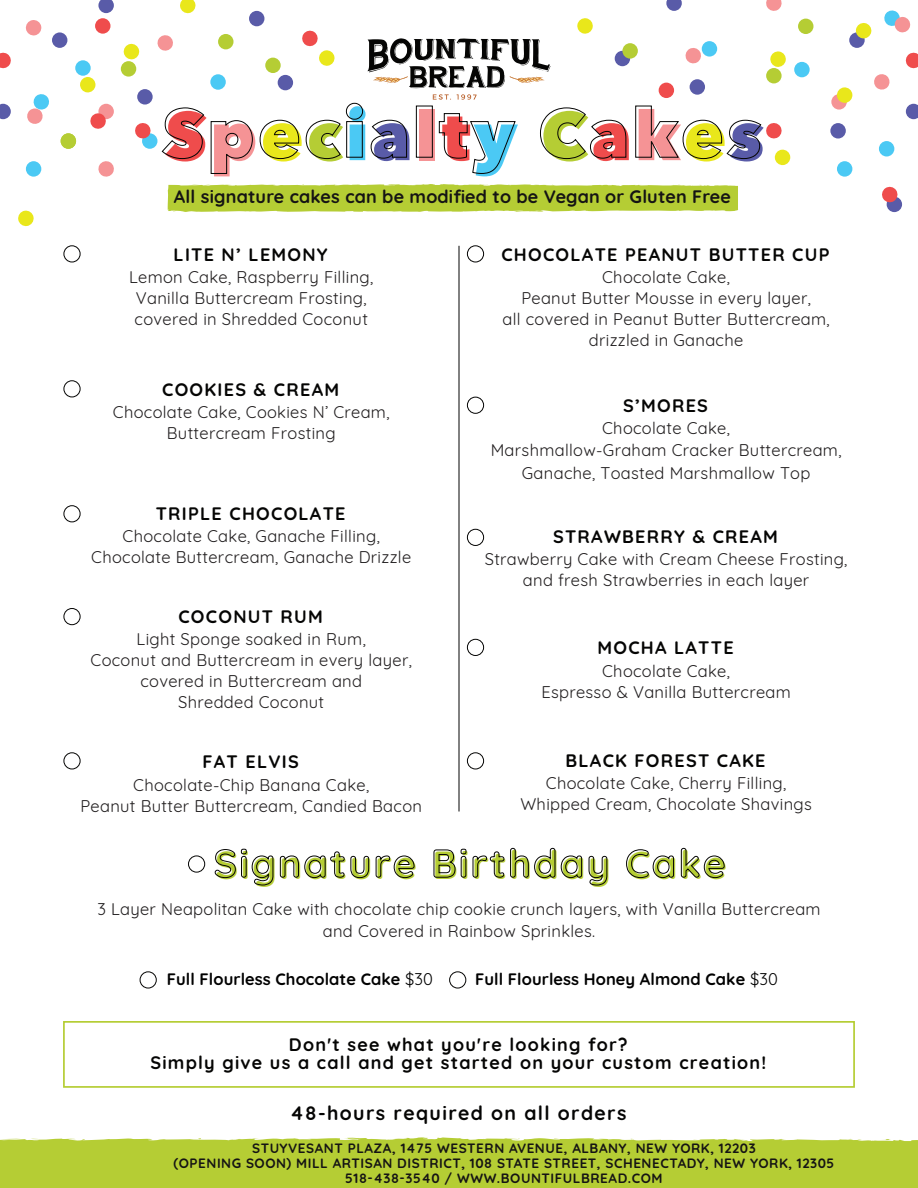
<style>
.page{position:relative;width:918px;height:1188px;background:#fff}
.page>*{position:absolute;margin:0;border:0;box-sizing:border-box;transform-origin:0 0}
.t1{font:700 39px "Quicksand";letter-spacing:.06em;color:#b5cd34}
.t2{font:700 19.5px "Quicksand";letter-spacing:.07em;color:#050504}
.t3{font:700 18px/18px "Quicksand";letter-spacing:.07em;color:#050504;text-align:center}
.t4{font:700 18px "Quicksand";letter-spacing:.01em;color:#151414}
.t5{font:16.5px/21px "Quicksand";letter-spacing:.02em;color:#201d1e;text-align:center}
.t6{font:700 16.5px "Quicksand";letter-spacing:.005em;color:#000}
.t7{font:700 13.5px/15px "Quicksand";letter-spacing:.04em;color:#151414;text-align:center}
.s1{font-weight:400}
</style>
<div class="page">
<svg style="left:168px;top:184px;width:571px;height:28px;background:#bad042"></svg>
<div style="left:63px;top:1021px;width:792px;height:67px;border:2px solid #b5cd34"></div>
<div style="left:419px;top:109px;width:16px;height:51px;background:#f59395"></div>
<svg style="left:161px;top:102px;width:248px;height:74px"></svg>
<div style="left:416px;top:106px;width:17px;height:52px;border:1px solid #050504"></div>
<svg style="left:438px;top:113px;width:80px;height:63px"></svg>
<svg style="left:540px;top:107px;width:89px;height:55px"></svg>
<svg style="left:368px;top:38px;width:182px;height:50px"></svg>
<svg style="left:433px;top:94px;width:18px;height:6px"></svg>
<svg style="left:457px;top:94px;width:20px;height:6px"></svg>
<hr style="left:459px;top:246px;width:1px;height:566px;background:#050504">
<div style="left:64px;top:246px;width:16px;height:16px;border:1px solid #050504;border-radius:50%"></div>
<div style="left:64px;top:381px;width:16px;height:16px;border:1px solid #050504;border-radius:50%"></div>
<div style="left:64px;top:506px;width:16px;height:16px;border:1px solid #050504;border-radius:50%"></div>
<div style="left:64px;top:753px;width:16px;height:16px;border:1px solid #050504;border-radius:50%"></div>
<div style="left:64px;top:608px;width:16px;height:17px;border:1px solid #050504;border-radius:50%"></div>
<div style="left:467px;top:246px;width:17px;height:16px;border:1px solid #050504;border-radius:50%"></div>
<div style="left:467px;top:397px;width:17px;height:17px;border:1px solid #050504;border-radius:50%"></div>
<div style="left:467px;top:529px;width:17px;height:17px;border:1px solid #050504;border-radius:50%"></div>
<div style="left:467px;top:753px;width:17px;height:16px;border:1px solid #050504;border-radius:50%"></div>
<div style="left:467px;top:639px;width:17px;height:17px;border:1px solid #050504;border-radius:50%"></div>
<svg style="left:215px;top:849px;width:58px;height:36px"></svg>
<svg style="left:280px;top:852px;width:89px;height:26px"></svg>
<svg style="left:376px;top:856px;width:38px;height:22px"></svg>
<svg style="left:434px;top:850px;width:21px;height:28px"></svg>
<svg style="left:461px;top:849px;width:5px;height:29px"></svg>
<svg style="left:473px;top:852px;width:31px;height:26px"></svg>
<svg style="left:510px;top:848px;width:45px;height:30px"></svg>
<svg style="left:561px;top:856px;width:21px;height:22px"></svg>
<svg style="left:589px;top:856px;width:18px;height:29px"></svg>
<svg style="left:626px;top:849px;width:48px;height:29px"></svg>
<svg style="left:681px;top:848px;width:44px;height:30px"></svg>
<div style="left:188px;top:856px;width:17px;height:16px;border:1px solid #050504;border-radius:50%"></div>
<div style="left:449px;top:972px;width:17px;height:16px;border:1px solid #050504;border-radius:50%"></div>
<div style="left:140px;top:972px;width:16px;height:16px;border:1px solid #050504;border-radius:50%"></div>
<div style="left:0;top:1137px;width:918px;height:51px;background:#b5cd34"></div>
<svg style="left:233px;top:1139px;width:9px;height:2px"></svg>
<svg style="left:879px;top:1139px;width:15px;height:1px"></svg>
<svg style="left:839px;top:1139px;width:17px;height:1px"></svg>
<div style="left:615px;top:51px;width:15px;height:15px;background:#595ba8;border-radius:50%"></div>
<svg style="left:666px;top:0;width:16px;height:11px"></svg>
<div style="left:830px;top:123px;width:16px;height:16px;background:#595ba8;border-radius:50%"></div>
<div style="left:849px;top:32px;width:16px;height:16px;background:#595ba8;border-radius:50%"></div>
<svg style="left:906px;top:104px;width:12px;height:15px"></svg>
<div style="left:690px;top:79px;width:15px;height:16px;background:#595ba8;border-radius:50%"></div>
<div style="left:887px;top:197px;width:15px;height:15px;background:#595ba8;border-radius:50%"></div>
<div style="left:794px;top:62px;width:16px;height:15px;background:#4bc9f4;border-radius:50%"></div>
<div style="left:879px;top:141px;width:15px;height:15px;background:#4bc9f4;border-radius:50%"></div>
<div style="left:702px;top:41px;width:15px;height:16px;background:#4bc9f4;border-radius:50%"></div>
<div style="left:837px;top:161px;width:15px;height:16px;background:#4bc9f4;border-radius:50%"></div>
<div style="left:831px;top:94px;width:16px;height:16px;background:#f59395;border-radius:50%"></div>
<svg style="left:874px;top:74px;width:16px;height:16px"></svg>
<svg style="left:766px;top:0;width:16px;height:11px"></svg>
<svg style="left:685px;top:47px;width:17px;height:17px"></svg>
<svg style="left:884px;top:10px;width:27px;height:23px"></svg>
<div style="left:622px;top:43px;width:16px;height:16px;background:#b5cd34;border-radius:50%"></div>
<div style="left:798px;top:19px;width:15px;height:15px;background:#b5cd34;border-radius:50%"></div>
<div style="left:766px;top:68px;width:16px;height:15px;background:#b5cd34;border-radius:50%"></div>
<div style="left:659px;top:83px;width:15px;height:15px;background:#ef4c4c;border-radius:50%"></div>
<svg style="left:635px;top:105px;width:147px;height:57px"></svg>
<svg style="left:882px;top:186px;width:17px;height:17px"></svg>
<svg style="left:905px;top:52px;width:13px;height:17px"></svg>
<svg style="left:770px;top:51px;width:16px;height:16px"></svg>
<svg style="left:855px;top:23px;width:17px;height:16px"></svg>
<div style="left:837px;top:87px;width:16px;height:16px;background:#e9e71b;border-radius:50%"></div>
<div style="left:775px;top:149px;width:16px;height:16px;background:#e9e71b;border-radius:50%"></div>
<svg style="left:577px;top:18px;width:16px;height:16px"></svg>
<div style="left:278px;top:75px;width:15px;height:15px;background:#595ba8;border-radius:50%"></div>
<div style="left:249px;top:11px;width:15px;height:15px;background:#595ba8;border-radius:50%"></div>
<div style="left:137px;top:89px;width:16px;height:16px;background:#595ba8;border-radius:50%"></div>
<div style="left:52px;top:32px;width:15px;height:16px;background:#595ba8;border-radius:50%"></div>
<svg style="left:0;top:104px;width:11px;height:15px"></svg>
<svg style="left:98px;top:0;width:16px;height:13px"></svg>
<div style="left:142px;top:133px;width:15px;height:16px;background:#4bc9f4;border-radius:50%"></div>
<div style="left:75px;top:60px;width:16px;height:16px;background:#4bc9f4;border-radius:50%"></div>
<div style="left:26px;top:161px;width:15px;height:16px;background:#4bc9f4;border-radius:50%"></div>
<div style="left:210px;top:74px;width:16px;height:16px;background:#4bc9f4;border-radius:50%"></div>
<div style="left:98px;top:104px;width:16px;height:15px;background:#f59395;border-radius:50%"></div>
<svg style="left:27px;top:94px;width:22px;height:30px"></svg>
<svg style="left:157px;top:35px;width:16px;height:16px"></svg>
<svg style="left:98px;top:161px;width:16px;height:16px"></svg>
<svg style="left:25px;top:20px;width:17px;height:16px"></svg>
<div style="left:121px;top:61px;width:15px;height:16px;background:#b5cd34;border-radius:50%"></div>
<div style="left:265px;top:58px;width:16px;height:15px;background:#b5cd34;border-radius:50%"></div>
<div style="left:61px;top:133px;width:15px;height:16px;background:#b5cd34;border-radius:50%"></div>
<div style="left:218px;top:34px;width:16px;height:15px;background:#b5cd34;border-radius:50%"></div>
<div style="left:95px;top:18px;width:15px;height:16px;background:#ef4c4c;border-radius:50%"></div>
<svg style="left:135px;top:123px;width:17px;height:17px"></svg>
<svg style="left:90px;top:112px;width:17px;height:17px"></svg>
<svg style="left:0;top:52px;width:11px;height:17px"></svg>
<svg style="left:302px;top:30px;width:33px;height:36px"></svg>
<svg style="left:123px;top:43px;width:17px;height:17px"></svg>
<svg style="left:180px;top:0;width:16px;height:14px"></svg>
<div style="left:80px;top:77px;width:16px;height:16px;background:#e9e71b;border-radius:50%"></div>
<svg style="left:18px;top:210px;width:16px;height:17px"></svg>
<p class="t4" style="left:174px;top:182px;width:559px">All signature cakes can be modified to be Vegan or Gluten Free</p>
<p class="t3" style="left:174px;top:244px;width:156px">LITE N’ LEMONY</p>
<p class="t5" style="left:129px;top:265px;width:246px">Lemon Cake, Raspberry Filling,<br>Vanilla Buttercream Frosting, covered in Shredded Coconut</p>
<p class="t3" style="left:162px;top:379px;width:179px">COOKIES &amp; CREAM</p>
<p class="t5" style="left:113px;top:400px;width:278px">Chocolate Cake, Cookies N’ Cream,<br>Buttercream Frosting</p>
<p class="t3" style="left:156px;top:503px;width:191px">TRIPLE CHOCOLATE</p>
<p class="t5" style="left:91px;top:523px;width:321px">Chocolate Cake, Ganache Filling,<br>Chocolate Buttercream, Ganache Drizzle</p>
<p class="t3" style="left:178px;top:606px;width:146px">COCONUT RUM</p>
<p class="t5" style="left:91px;top:627px;width:323px">Light Sponge soaked in Rum,<br>Coconut and Buttercream in every layer, covered in Buttercream and<br>Shredded Coconut</p>
<p class="t3" style="left:203px;top:751px;width:98px">FAT ELVIS</p>
<p class="t5" style="left:80px;top:773px;width:343px">Chocolate-Chip Banana Cake,<br>Peanut Butter Buttercream, Candied Bacon</p>
<p class="t3" style="left:501px;top:244px;width:330px">CHOCOLATE PEANUT BUTTER CUP</p>
<p class="t5" style="left:502px;top:265px;width:329px">Chocolate Cake,<br>Peanut Butter Mousse in every layer,<br>all covered in Peanut Butter Buttercream, drizzled in Ganache</p>
<p class="t3" style="left:623px;top:395px;width:87px">S’MORES</p>
<p class="t5" style="left:491px;top:415px;width:352px;line-height:22.5px">Chocolate Cake,<br>Marshmallow-Graham Cracker Buttercream,<br>Ganache, Toasted Marshmallow Top</p>
<p class="t3" style="left:553px;top:526px;width:226px">STRAWBERRY &amp; CREAM</p>
<p class="t5" style="left:485px;top:547px;width:364px">Strawberry Cake with Cream Cheese Frosting, and fresh Strawberries in each layer</p>
<p class="t3" style="left:597px;top:637px;width:138px">MOCHA LATTE</p>
<p class="t5" style="left:541px;top:659px;width:251px">Chocolate Cake,<br>Espresso &amp; Vanilla Buttercream</p>
<p class="t3" style="left:566px;top:750px;width:202px">BLACK FOREST CAKE</p>
<p class="t5" style="left:520px;top:771px;width:293px">Chocolate Cake, Cherry Filling,<br>Whipped Cream, Chocolate Shavings</p>
<h1 class="t1" style="left:215px;top:833px;width:513px">Signature Birthday Cake</h1>
<p class="t5" style="left:97px;top:896px;width:725px;line-height:22.5px">3 Layer Neapolitan Cake with chocolate chip cookie crunch layers, with Vanilla Buttercream and Covered in Rainbow Sprinkles.</p>
<p class="t6" style="left:167px;top:966px;width:268px">Full Flourless Chocolate Cake <span class="s1">$30</span></p>
<p class="t6" style="left:475px;top:966px;width:304px">Full Flourless Honey Almond Cake <span class="s1">$30</span></p>
<p class="t3" style="left:150px;top:1034px;width:618px">Don't see what you're looking for?<br>Simply give us a call and get started on your custom creation!</p>
<p class="t2" style="left:290px;top:1097px;width:338px">48-hours required on all orders</p>
<p class="t7" style="left:173px;top:1140px;width:662px">STUYVESANT PLAZA, 1475 WESTERN AVENUE, ALBANY, NEW YORK, 12203<br>(OPENING SOON) MILL ARTISAN DISTRICT, 108 STATE STREET, SCHENECTADY, NEW YORK, 12305<br>518-438-3540 / WWW.BOUNTIFULBREAD.COM</p>
</div>
